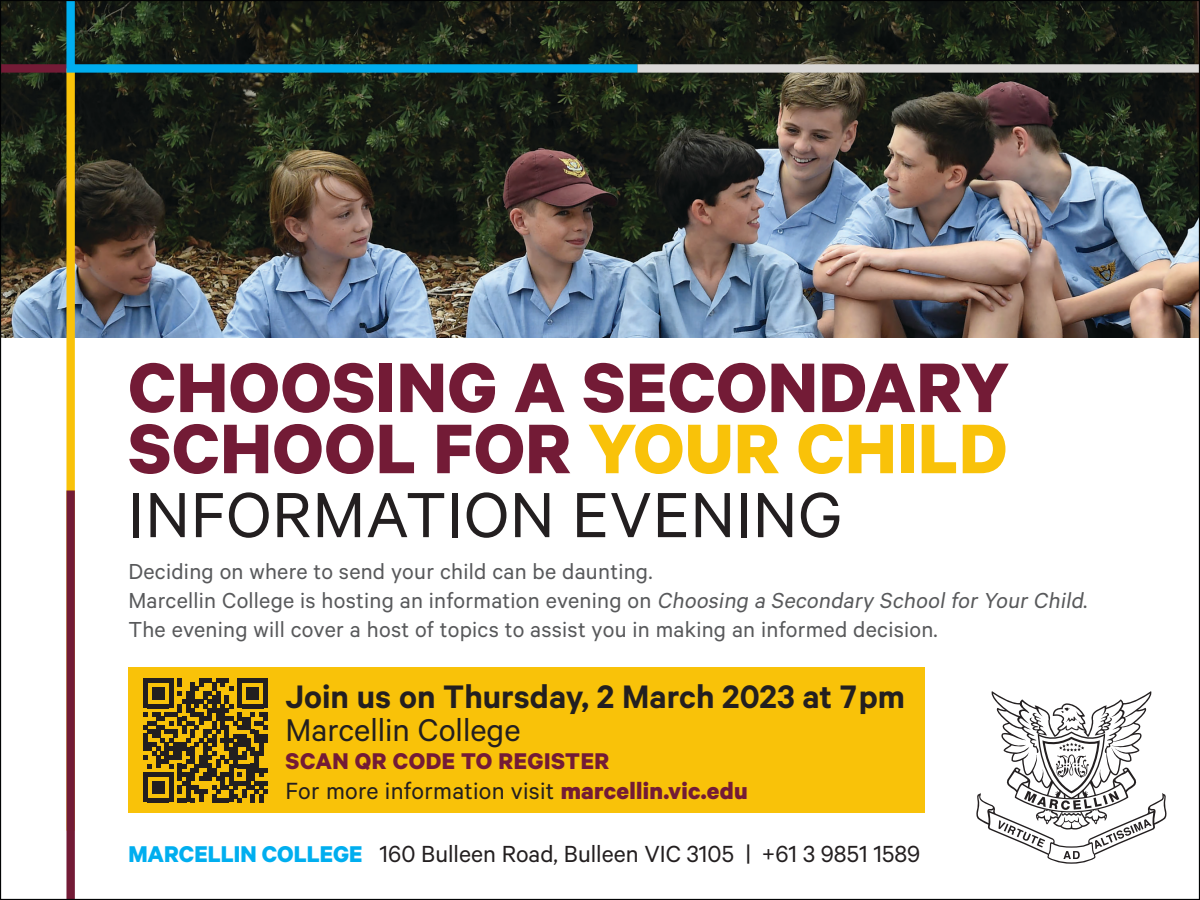
<style>
.page{position:relative;width:1200px;height:900px;background:#fff}
.page>*{position:absolute;margin:0;border:0;box-sizing:border-box;transform-origin:0 0}
.t1{font:700 78.9px/61.1px "Calibre";letter-spacing:.01em;color:#731b36}
.t2{font:71.85px "Calibre";letter-spacing:.01em;color:#231f20}
.t3{font:600 36.6px "Calibre";color:#231f20}
.t4{font:35.4px "Calibre";color:#231f20}
.t5{font:26.4px "Calibre";letter-spacing:.01em;color:#231f20}
.t6{font:26.25px "Calibre";color:#231f20}
.t7{font:700 25.65px "Calibre";letter-spacing:.02em;color:#731b36}
.t8{font:24.45px "Calibre";letter-spacing:.01em;color:#58595b}
.s1{color:#f9c209}
.s2{font-style:italic}
.s3{font-weight:700;color:#731b36}
.s4{font-weight:700;font-size:25.65px;color:#00aeef}
</style>
<div class="page">
<div style="left:128px;top:668px;width:796px;height:145px;background:#f9c209"></div>
<img style="left:2px;top:2px;width:1196px;height:336px">
<svg style="left:976px;top:691px;width:190px;height:173px"></svg>
<svg style="left:144px;top:678px;width:123px;height:124px"></svg>
<div style="left:0;top:64px;width:71px;height:9px;background:#731b36"></div>
<div style="left:66px;top:68px;width:9px;height:763px;background:#f9c209"></div>
<svg style="left:62px;top:2px;width:584px;height:75px;background:#1a3330"></svg>
<div style="left:638px;top:64px;width:562px;height:9px;background:#d9d7d6"></div>
<div style="left:66px;top:490px;width:9px;height:410px;background:#731b36"></div>
<p class="t1" style="left:128px;top:354px;width:882px">CHOOSING A SECONDARY<br>SCHOOL FOR <span class="s1">YOUR CHILD</span></p>
<p class="t2" style="left:128px;top:473px;width:715px">INFORMATION EVENING</p>
<p class="t8" style="left:128px;top:557px;width:526px">Deciding on where to send your child can be daunting.</p>
<p class="t8" style="left:128px;top:586px;width:961px">Marcellin College is hosting an information evening on <span class="s2">Choosing a Secondary School forYour Child</span>.</p>
<p class="t8" style="left:128px;top:615px;width:811px">The evening will cover a host of topics to assist you in making an informed decision.</p>
<p class="t3" style="left:286px;top:675px;width:621px">Join us on Thursday, 2 March 2023 at 7pm</p>
<p class="t4" style="left:286px;top:709px;width:237px">Marcellin College</p>
<p class="t7" style="left:286px;top:746px;width:325px">SCAN QR CODE TO REGISTER</p>
<p class="t5" style="left:286px;top:775px;width:464px">For more information visit <span class="s3">marcellin.vic.edu</span></p>
<p class="t6" style="left:128px;top:839px;width:794px"><span class="s4">MARCELLIN COLLEGE</span> 160 Bulleen Road, Bulleen VIC 3105 | +61 3 9851 1589</p>
</div>
